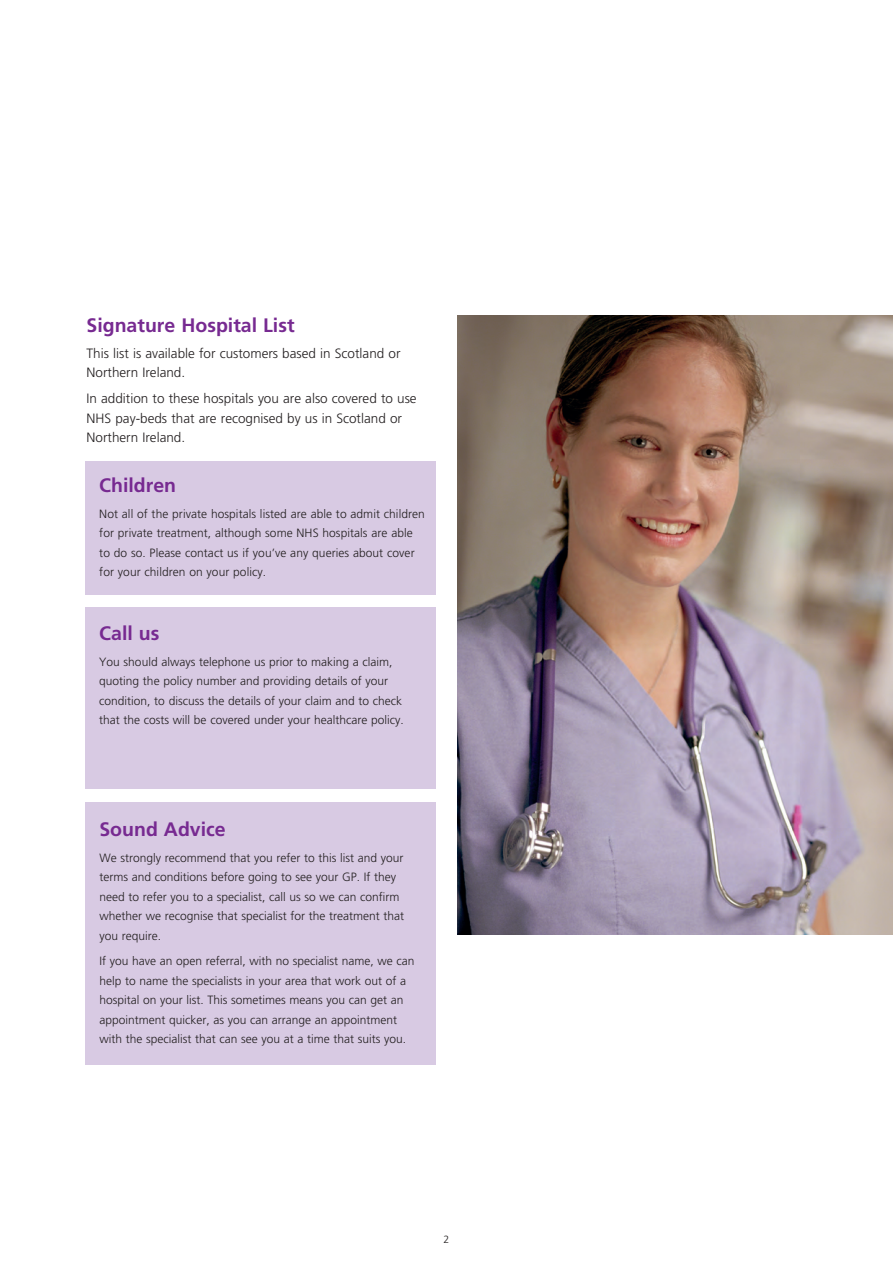
<style>
.page{position:relative;width:893px;height:1263px;background:#fff}
.page>*{position:absolute;margin:0;border:0;box-sizing:border-box;transform-origin:0 0}
.t1{font:700 19.5px "Frutiger LT Std";color:#772a91}
.t2{font:300 13.5px/19.5px "Frutiger LT Std";color:#231f20}
.t3{font:300 12px/19.5px "Frutiger LT Std";color:#231f20}
.t4{font:300 10.5px "Frutiger LT Std";color:#231f20}
</style>
<div class="page">
<img style="left:457px;top:316px;width:436px;height:618px">
<div style="left:85px;top:461px;width:351px;height:133px;background:#d8cae3"></div>
<div style="left:85px;top:607px;width:351px;height:182px;background:#d8cae3"></div>
<div style="left:85px;top:803px;width:351px;height:262px;background:#d8cae3"></div>
<h1 class="t1" style="left:87px;top:314px;width:210px">Signature Hospital List</h1>
<p class="t2" style="left:87px;top:344px;width:315px">This list is available for customers based in Scotland or<br>Northern Ireland.</p>
<p class="t2" style="left:87px;top:389px;width:332px">In addition to these hospitals you are also covered to use<br>NHS pay-beds that are recognised by us in Scotland or<br>Northern Ireland.</p>
<h1 class="t1" style="left:99px;top:474px;width:78px">Children</h1>
<p class="t3" style="left:99px;top:504px;width:327px">Not all of the private hospitals listed are able to admit children for private treatment, although some NHS hospitals are able to do so. Please contact us if you’ve any queries about cover for your children on your policy.</p>
<h1 class="t1" style="left:99px;top:622px;width:62px">Call us</h1>
<p class="t3" style="left:99px;top:652px;width:306px">You should always telephone us prior to making a claim, quoting the policy number and providing details of your condition, to discuss the details of your claim and to check that the costs will be covered under your healthcare policy.</p>
<h1 class="t1" style="left:99px;top:817px;width:128px">Sound Advice</h1>
<p class="t3" style="left:99px;top:848px;width:306px">We strongly recommend that you refer to this list and your terms and conditions before going to see your GP. If they need to refer you to a specialist, call us so we can confirm whether we recognise that specialist for the treatment that you require.</p>
<p class="t3" style="left:99px;top:952px;width:317px">If you have an open referral, with no specialist name, we can help to name the specialists in your area that work out of a hospital on your list. This sometimes means you can get an appointment quicker, as you can arrange an appointment with the specialist that can see you at a time that suits you.</p>
<p class="t4" style="left:444px;top:1233px;width:7px">2</p>
</div>
